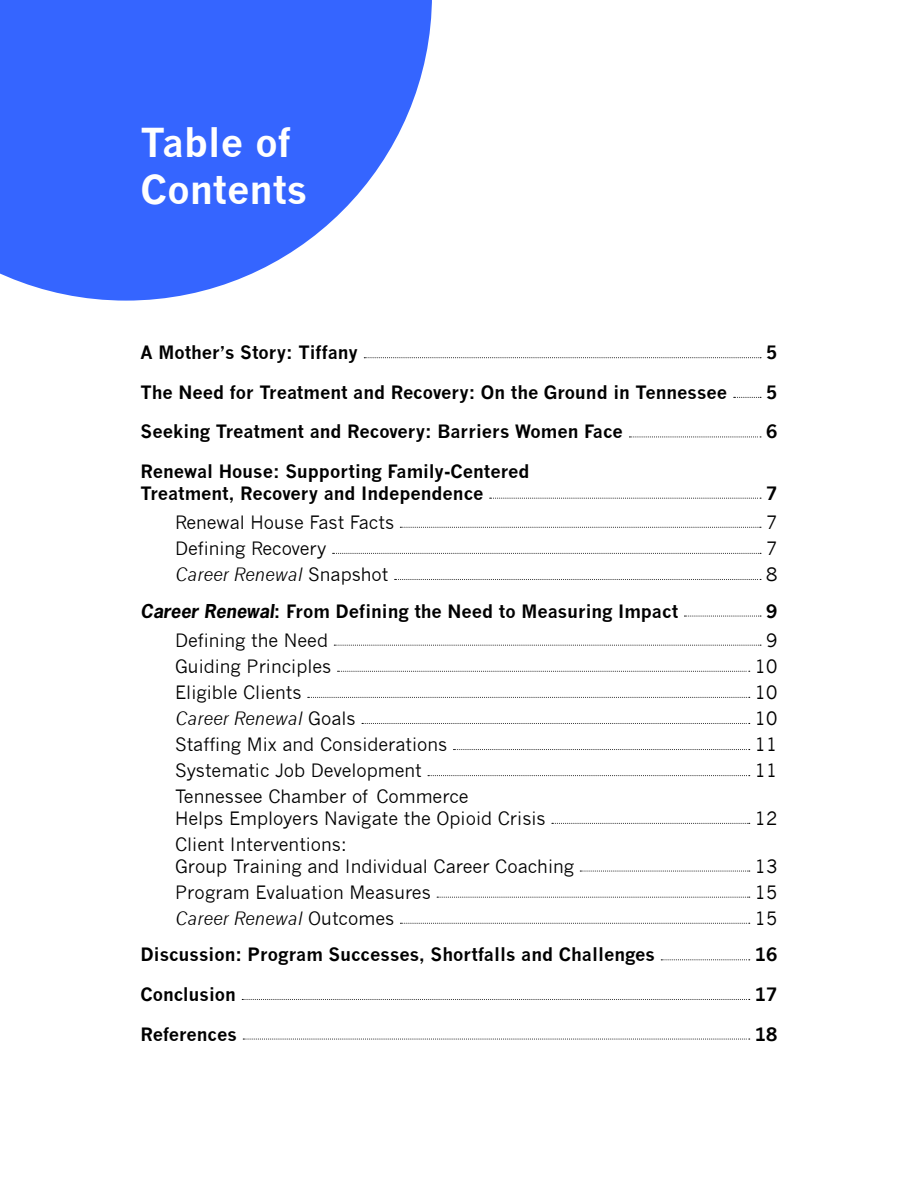
<style>
.page{position:relative;width:918px;height:1188px;background:#fff}
.page>*{position:absolute;margin:0;border:0;box-sizing:border-box;transform-origin:0 0}
.t1{font:700 39px/46.8px "News Gothic";color:#fff}
.t2{font:700 18px/21.6px "News Gothic";color:#000}
.t3{font:18px/21.6px "News Gothic";color:#000}
.t4{font:italic 18px "News Gothic";color:#000}
.s1{font-style:normal}
.s2{font-family:"News Gothic Std";font-style:italic}
</style>
<div class="page">
<svg style="left:0;top:0;width:432px;height:301px;background:#537cff"></svg>
<svg style="left:364px;top:357px;width:397px;height:1px"></svg>
<svg style="left:734px;top:397px;width:27px;height:1px"></svg>
<svg style="left:629px;top:437px;width:132px;height:1px"></svg>
<svg style="left:490px;top:498px;width:271px;height:1px"></svg>
<svg style="left:400px;top:527px;width:361px;height:1px"></svg>
<svg style="left:333px;top:553px;width:428px;height:1px"></svg>
<svg style="left:395px;top:579px;width:366px;height:1px"></svg>
<svg style="left:684px;top:616px;width:77px;height:1px"></svg>
<svg style="left:334px;top:645px;width:427px;height:1px"></svg>
<svg style="left:338px;top:671px;width:412px;height:1px"></svg>
<svg style="left:308px;top:697px;width:442px;height:1px"></svg>
<svg style="left:362px;top:723px;width:388px;height:1px"></svg>
<svg style="left:454px;top:749px;width:296px;height:1px"></svg>
<svg style="left:428px;top:775px;width:322px;height:1px"></svg>
<svg style="left:552px;top:823px;width:198px;height:1px"></svg>
<svg style="left:580px;top:871px;width:170px;height:1px"></svg>
<svg style="left:437px;top:897px;width:313px;height:1px"></svg>
<svg style="left:400px;top:923px;width:350px;height:1px"></svg>
<svg style="left:661px;top:959px;width:89px;height:1px"></svg>
<svg style="left:242px;top:999px;width:508px;height:1px"></svg>
<svg style="left:243px;top:1039px;width:507px;height:1px"></svg>
<h1 class="t1" style="left:141px;top:119px;width:169px">Table of<br>Contents</h1>
<p class="t2" style="left:141px;top:342px;width:219px">A Mother’s Story: Tiffany</p>
<p class="t2" style="left:766px;top:342px;width:13px">5</p>
<p class="t2" style="left:141px;top:381px;width:588px">The Need for Treatment and Recovery: On the Ground in Tennessee</p>
<p class="t2" style="left:766px;top:381px;width:13px">5</p>
<p class="t2" style="left:141px;top:421px;width:484px">Seeking Treatment and Recovery: Barriers Women Face</p>
<p class="t2" style="left:766px;top:421px;width:13px">6</p>
<p class="t2" style="left:141px;top:460px;width:391px">Renewal House: Supporting Family-Centered<br>Treatment, Recovery and Independence</p>
<p class="t2" style="left:766px;top:482px;width:13px">7</p>
<p class="t3" style="left:175px;top:511px;width:221px">Renewal House Fast Facts</p>
<p class="t3" style="left:766px;top:511px;width:13px">7</p>
<p class="t3" style="left:175px;top:538px;width:153px">Defining Recovery</p>
<p class="t3" style="left:766px;top:538px;width:13px">7</p>
<p class="t4" style="left:175px;top:564px;width:215px">Career Renewal <span class="s1">Snapshot</span></p>
<p class="t3" style="left:766px;top:564px;width:13px">8</p>
<p class="t2" style="left:141px;top:600px;width:539px"><span class="s2">Career Renewal</span>: From Defining the Need to Measuring Impact</p>
<p class="t2" style="left:766px;top:600px;width:13px">9</p>
<p class="t3" style="left:175px;top:629px;width:155px">Defining the Need</p>
<p class="t3" style="left:766px;top:629px;width:13px">9</p>
<p class="t3" style="left:175px;top:655px;width:158px">Guiding Principles</p>
<p class="t3" style="left:755px;top:655px;width:24px">10</p>
<p class="t3" style="left:175px;top:682px;width:128px">Eligible Clients</p>
<p class="t3" style="left:755px;top:682px;width:24px">10</p>
<p class="t4" style="left:175px;top:708px;width:182px">Career Renewal <span class="s1">Goals</span></p>
<p class="t3" style="left:755px;top:708px;width:24px">10</p>
<p class="t3" style="left:175px;top:734px;width:274px">Staffing Mix and Considerations</p>
<p class="t3" style="left:755px;top:734px;width:24px">11</p>
<p class="t3" style="left:175px;top:760px;width:248px">Systematic Job Development</p>
<p class="t3" style="left:755px;top:760px;width:24px">11</p>
<p class="t3" style="left:175px;top:786px;width:372px">Tennessee Chamber of Commerce<br>Helps Employers Navigate the Opioid Crisis</p>
<p class="t3" style="left:755px;top:808px;width:24px">12</p>
<p class="t3" style="left:175px;top:834px;width:401px">Client Interventions:<br>Group Training and Individual Career Coaching</p>
<p class="t3" style="left:755px;top:855px;width:24px">13</p>
<p class="t3" style="left:175px;top:881px;width:257px">Program Evaluation Measures</p>
<p class="t3" style="left:755px;top:881px;width:24px">15</p>
<p class="t4" style="left:175px;top:908px;width:221px">Career Renewal <span class="s1">Outcomes</span></p>
<p class="t3" style="left:755px;top:907px;width:24px">15</p>
<p class="t2" style="left:141px;top:944px;width:516px">Discussion: Program Successes, Shortfalls and Challenges</p>
<p class="t2" style="left:755px;top:944px;width:24px">16</p>
<p class="t2" style="left:141px;top:983px;width:97px">Conclusion</p>
<p class="t2" style="left:755px;top:983px;width:24px">17</p>
<p class="t2" style="left:141px;top:1023px;width:98px">References</p>
<p class="t2" style="left:755px;top:1023px;width:24px">18</p>
</div>
